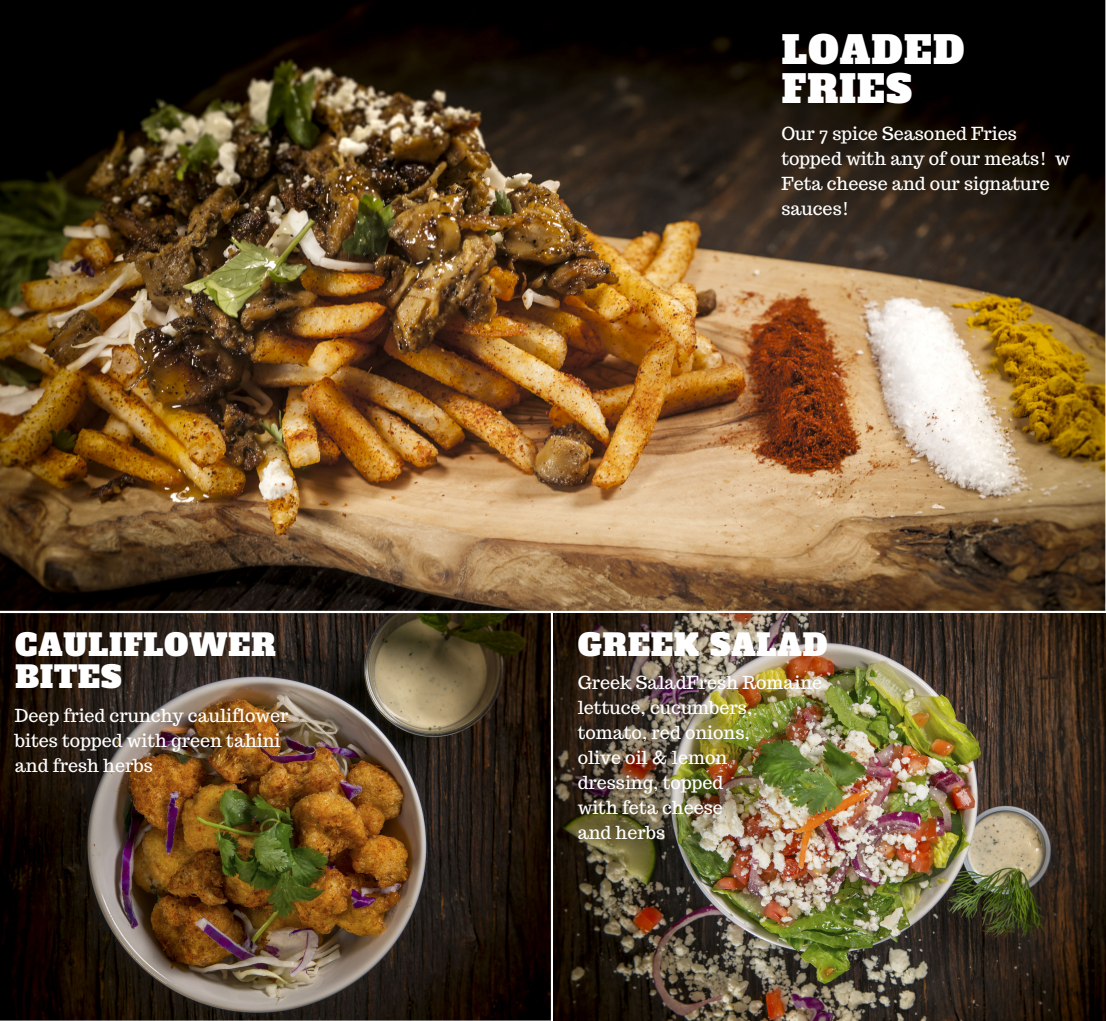
<style>
.page{position:relative;width:1106px;height:1021px;background:#fff}
.page>*{position:absolute;margin:0;border:0;box-sizing:border-box;transform-origin:0 0}
.t1{font:38.37px/39.4px "Alfa Slab One";letter-spacing:.02em;color:#fff}
.t2{font:30.42px/31.3px "Alfa Slab One";letter-spacing:.02em;color:#fff}
.t3{font:17.91px/25px "Trocchi";color:#fff}
</style>
<div class="page">
<img style="left:0;top:0;width:1105px;height:611px">
<img style="left:0;top:613px;width:551px;height:407px">
<img style="left:553px;top:613px;width:552px;height:407px">
<h2 class="t2" style="left:15px;top:630px;width:262px">CAULIFLOWER<br>BITES</h2>
<p class="t3" style="left:15px;top:703px;width:275px">Deep fried crunchy cauliflower bites topped with green tahini and fresh herbs</p>
<h1 class="t1" style="left:781px;top:31px;width:184px">LOADED<br>FRIES</h1>
<p class="t3" style="left:781px;top:120px;width:290px">Our 7 spice Seasoned Fries topped with any of our meats! w<br>Feta cheese and our signature sauces!</p>
<h2 class="t2" style="left:578px;top:630px;width:251px">GREEK SALAD</h2>
<p class="t3" style="left:577px;top:670px;width:246px">Greek SaladFresh Romaine lettuce, cucumbers, tomato, red onions,<br>olive oil &amp; lemon<br>dressing, topped<br>with feta cheese<br>and herbs</p>
</div>
